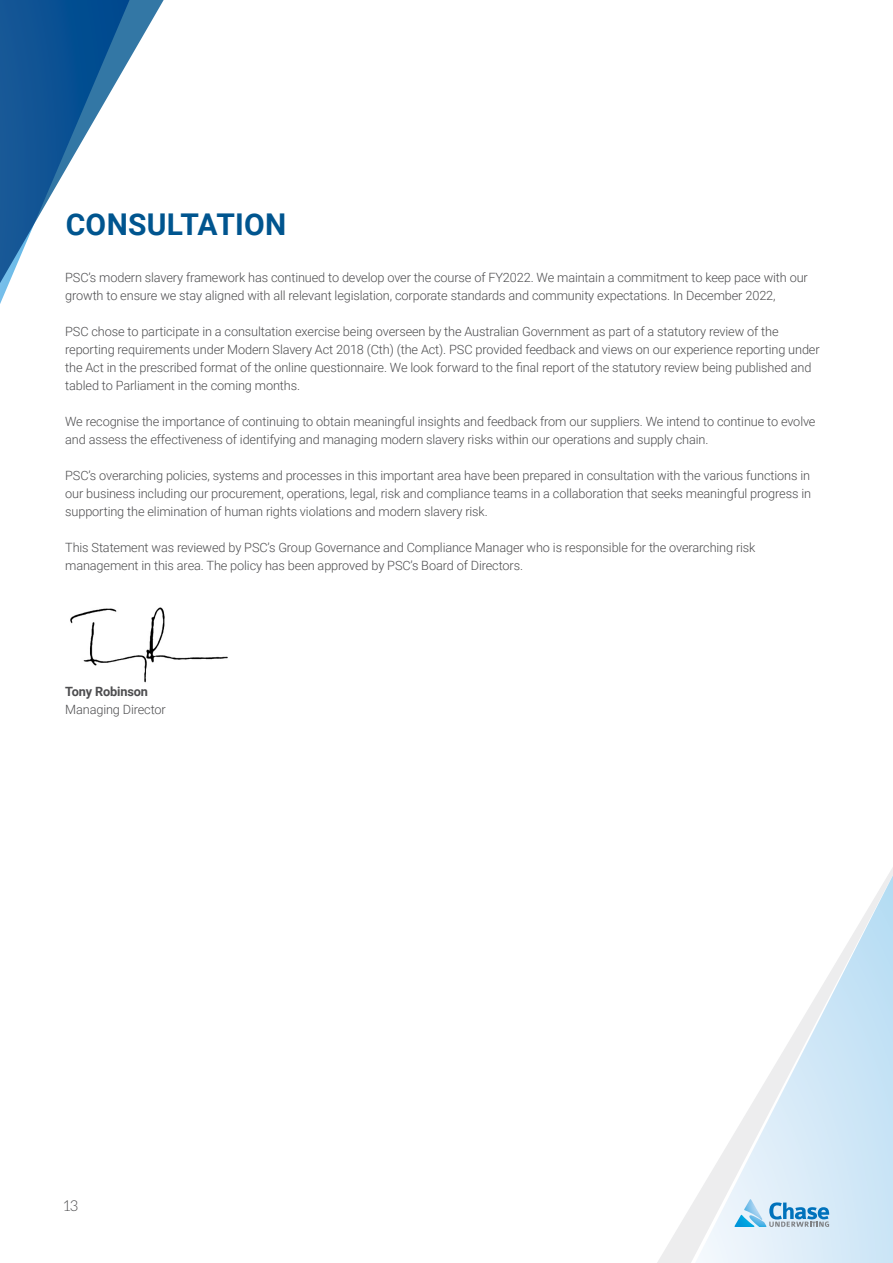
<style>
.page{position:relative;width:893px;height:1263px;background:#fff}
.page>*{position:absolute;margin:0;border:0;box-sizing:border-box;transform-origin:0 0}
.t1{font:700 30px "Roboto";letter-spacing:.01em;color:#00558f}
.t2{font:300 15px "Aleo";color:#4d4d4f}
.t3{font:300 12.75px/18px "Roboto";letter-spacing:-.01em;color:#4d4d4f}
.t4{font:700 12.75px "Roboto";letter-spacing:-.01em;color:#4d4d4f}
</style>
<div class="page">
<svg style="left:682px;top:867px;width:211px;height:396px"></svg>
<svg style="left:0;top:0;width:164px;height:304px"></svg>
<svg style="left:734px;top:1199px;width:95px;height:28px;background:#9ec9e4"></svg>
<img style="left:70px;top:607px;width:158px;height:76px">
<h1 class="t1" style="left:66px;top:203px;width:222px">CONSULTATION</h1>
<p class="t3" style="left:65px;top:268px;width:744px">PSC’s modern slavery framework has continued to develop over the course of FY2022. We maintain a commitment to keep pace with our growth to ensure we stay aligned with all relevant legislation, corporate standards and community expectations. In December 2022,</p>
<p class="t3" style="left:65px;top:322px;width:756px">PSC chose to participate in a consultation exercise being overseen by the Australian Government as part of a statutory review of the reporting requirements under Modern Slavery Act 2018 (Cth) (the Act). PSC provided feedback and views on our experience reporting under the Act in the prescribed format of the online questionnaire. We look forward to the final report of the statutory review being published and tabled to Parliament in the coming months.</p>
<p class="t3" style="left:65px;top:412px;width:752px">We recognise the importance of continuing to obtain meaningful insights and feedback from our suppliers. We intend to continue to evolve and assess the effectiveness of identifying and managing modern slavery risks within our operations and supply chain.</p>
<p class="t3" style="left:65px;top:466px;width:747px;text-align:justify">PSC’s overarching policies, systems and processes in this important area have been prepared in consultation with the various functions in our business including our procurement, operations, legal, risk and compliance teams in a collaboration that seeks meaningful progress in supporting the elimination of human rights violations and modern slavery risk.</p>
<p class="t3" style="left:65px;top:538px;width:692px">This Statement was reviewed by PSC’s Group Governance and Compliance Manager who is responsible for the overarching risk management in this area. The policy has been approved by PSC’s Board of Directors.</p>
<p class="t4" style="left:65px;top:682px;width:84px">Tony Robinson</p>
<p class="t3" style="left:65px;top:700px;width:102px">Managing Director</p>
<p class="t2" style="left:64px;top:1198px;width:16px">13</p>
</div>
